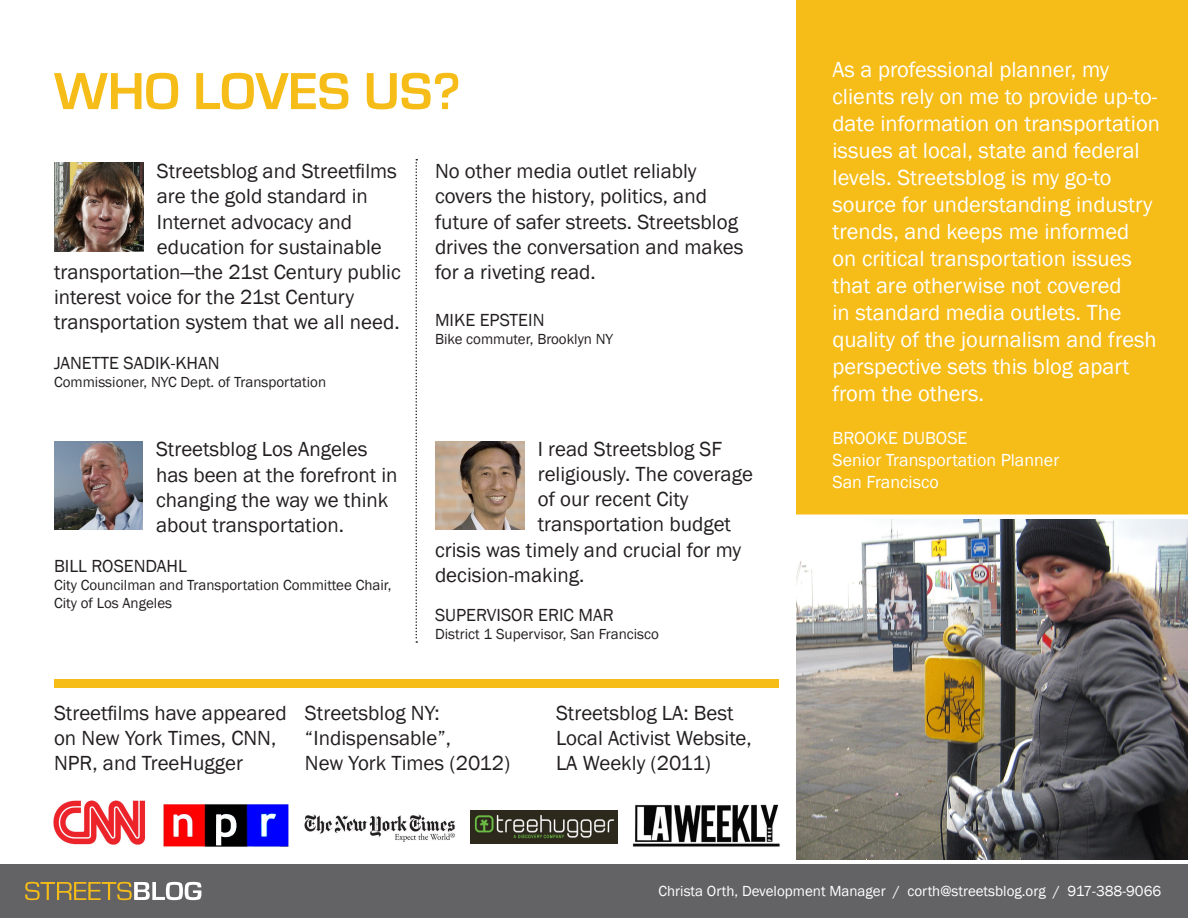
<style>
.page{position:relative;width:1188px;height:918px;background:#fff}
.page>*{position:absolute;margin:0;border:0;box-sizing:border-box;transform-origin:0 0}
.Heading_1{font:700 54px "Eurostile";color:#f6bc17}
.BODY_14pt{font:22.5px/27px "Franklin Gothic";color:#fff}
.BODY_14pt-2{font:21px/25.2px "Franklin Gothic";color:#231f20}
.Name{font:18px "Franklin Gothic";color:#231f20}
.BODY{font:18px "Franklin Gothic";color:#fff}
.Name-2{font:18px "Franklin Gothic";color:#fff}
.BODY-2{font:15px/18px "Franklin Gothic";color:#231f20}
.t1{font:15px "Franklin Gothic";color:#fff}
</style>
<div class="page">
<div style="left:0;top:864px;width:1188px;height:54px;background:#636366"></div>
<svg style="left:25px;top:882px;width:176px;height:18px"></svg>
<img style="left:796px;top:519px;width:392px;height:341px">
<div style="left:54px;top:680px;width:724px;height:8px;background:#f6bc17"></div>
<img style="left:471px;top:810px;width:147px;height:34px">
<img style="left:53px;top:800px;width:93px;height:45px">
<img style="left:163px;top:804px;width:126px;height:43px">
<img style="left:304px;top:814px;width:151px;height:28px">
<img style="left:632px;top:804px;width:148px;height:43px">
<div style="left:796px;top:0;width:392px;height:518px;background:#f6bc17"></div>
<svg style="left:416px;top:159px;width:1px;height:484px"></svg>
<img style="left:55px;top:163px;width:88px;height:88px">
<img style="left:54px;top:441px;width:89px;height:89px">
<img style="left:436px;top:441px;width:88px;height:89px">
<div style="left:786px;top:514px;width:402px;height:5px;background:#fff"></div>
<p class="Heading_1" style="left:54px;top:62px;width:408px">WHO LOVES US?</p>
<p class="BODY_14pt-2" style="left:157px;top:159px;width:242px">Streetsblog and Streetfilms</p>
<p class="BODY_14pt-2" style="left:157px;top:184px;width:213px">are the gold standard in</p>
<p class="BODY_14pt-2" style="left:157px;top:209px;width:197px">Internet advocacy and</p>
<p class="BODY_14pt-2" style="left:157px;top:235px;width:227px">education for sustainable</p>
<p class="BODY_14pt-2" style="left:54px;top:260px;width:348px">transportation—the 21st Century public</p>
<p class="BODY_14pt-2" style="left:54px;top:285px;width:302px">interest voice for the 21st Century</p>
<p class="BODY_14pt-2" style="left:54px;top:310px;width:347px">transportation system that we all need.</p>
<p class="Name" style="left:54px;top:352px;width:167px">JANETTE SADIK-KHAN</p>
<p class="BODY-2" style="left:54px;top:373px;width:274px">Commissioner, NYC Dept. of Transportation</p>
<p class="BODY_14pt-2" style="left:156px;top:437px;width:243px">Streetsblog Los Angeles has been at the forefront in changing the way we think about transportation.</p>
<p class="Name" style="left:54px;top:554px;width:134px">BILL ROSENDAHL</p>
<p class="BODY-2" style="left:54px;top:576px;width:339px">City Councilman and Transportation Committee Chair,<br>City of Los Angeles</p>
<p class="BODY_14pt-2" style="left:435px;top:159px;width:310px">No other media outlet reliably covers the history, politics, and future of safer streets. Streetsblog drives the conversation and makes for a riveting read.</p>
<p class="Name" style="left:435px;top:309px;width:111px">MIKE EPSTEIN</p>
<p class="BODY-2" style="left:435px;top:330px;width:180px">Bike commuter, Brooklyn NY</p>
<p class="BODY_14pt-2" style="left:538px;top:437px;width:186px">I read Streetsblog SF</p>
<p class="BODY_14pt-2" style="left:538px;top:462px;width:217px">religiously. The coverage</p>
<p class="BODY_14pt-2" style="left:538px;top:487px;width:152px">of our recent City</p>
<p class="BODY_14pt-2" style="left:538px;top:512px;width:195px">transportation budget</p>
<p class="BODY_14pt-2" style="left:435px;top:537px;width:308px">crisis was timely and crucial for my</p>
<p class="BODY_14pt-2" style="left:435px;top:563px;width:151px">decision-making.</p>
<p class="Name" style="left:435px;top:604px;width:180px">SUPERVISOR ERIC MAR</p>
<p class="BODY-2" style="left:435px;top:626px;width:226px">District 1 Supervisor, San Francisco</p>
<p class="BODY_14pt-2" style="left:54px;top:701px;width:234px">Streetfilms have appeared on New York Times, CNN,<br>NPR, and TreeHugger</p>
<p class="BODY_14pt-2" style="left:305px;top:701px;width:136px">Streetsblog NY:</p>
<p class="BODY_14pt-2" style="left:305px;top:726px;width:148px">“Indispensable”,</p>
<p class="BODY_14pt-2" style="left:305px;top:751px;width:207px">New York Times (2012)</p>
<p class="BODY_14pt-2" style="left:556px;top:701px;width:179px">Streetsblog LA: Best</p>
<p class="BODY_14pt-2" style="left:556px;top:726px;width:197px">Local Activist Website,</p>
<p class="BODY_14pt-2" style="left:556px;top:751px;width:157px">LA Weekly (2011)</p>
<p class="BODY_14pt" style="left:832px;top:57px;width:329px">As a professional planner, my clients rely on me to provide up-to&shy;date information on transportation issues at local, state and federal levels. Streetsblog is my go-to source for understanding industry trends, and keeps me informed<br>on critical transportation issues that are otherwise not covered<br>in standard media outlets. The quality of the journalism and fresh perspective sets this blog apart from the others.</p>
<p class="Name-2" style="left:832px;top:427px;width:136px">BROOKE DUBOSE</p>
<p class="BODY" style="left:832px;top:449px;width:228px">Senior Transportation Planner</p>
<p class="BODY" style="left:832px;top:470px;width:108px">San Francisco</p>
<p class="t1" style="left:658px;top:881px;width:504px">Christa Orth, Development Manager / corth@streetsblog.org / 917-388-9066</p>
</div>
